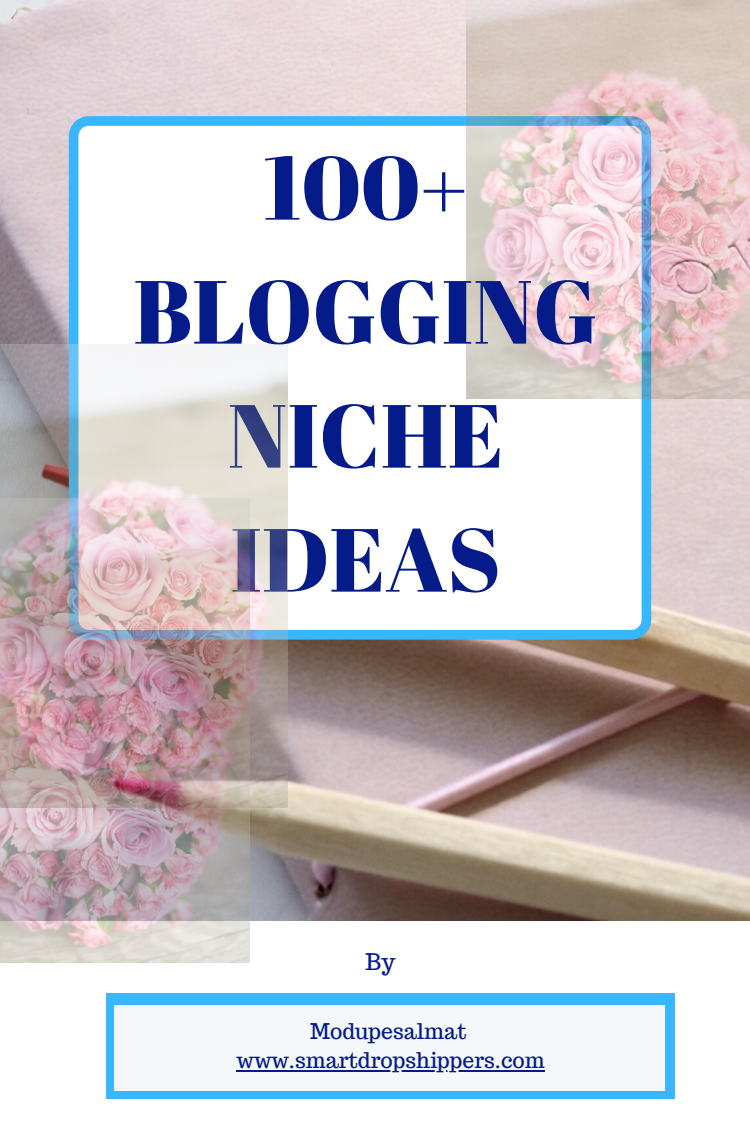
<style>
.page{position:relative;width:750px;height:1125px;background:#fff}
.page>*{position:absolute;margin:0;border:0;box-sizing:border-box;transform-origin:0 0}
.t1{font:89.38px/124px "Abril Fatface";color:#041b89;text-align:center}
.t2{font:22.5px "Trocchi";color:#041b89}
.t3{font:21.25px/29.1px "Trocchi";color:#041b89;text-align:center}
</style>
<div class="page">
<img style="left:0;top:0;width:750px;height:920px">
<svg style="left:69px;top:116px;width:582px;height:524px"></svg>
<img style="left:466px;top:0;width:284px;height:398px">
<img style="left:0;top:807px;width:249px;height:155px">
<div style="left:106px;top:994px;width:569px;height:105px;background:#38b6ff"></div>
<div style="left:114px;top:1005px;width:551px;height:86px;background:#f5f8fa"></div>
<hr style="left:237px;top:1070px;width:308px;height:2px;background:#041b89">
<img style="left:0;top:344px;width:287px;height:463px">
<h1 class="t1" style="left:133px;top:123px;width:466px">100+<br>BLOGGING<br>NICHE<br>IDEAS</h1>
<p class="t2" style="left:366px;top:947px;width:31px">By</p>
<p class="t3" style="left:237px;top:1017px;width:310px">Modupesalmat www.smartdropshippers.com</p>
</div>
